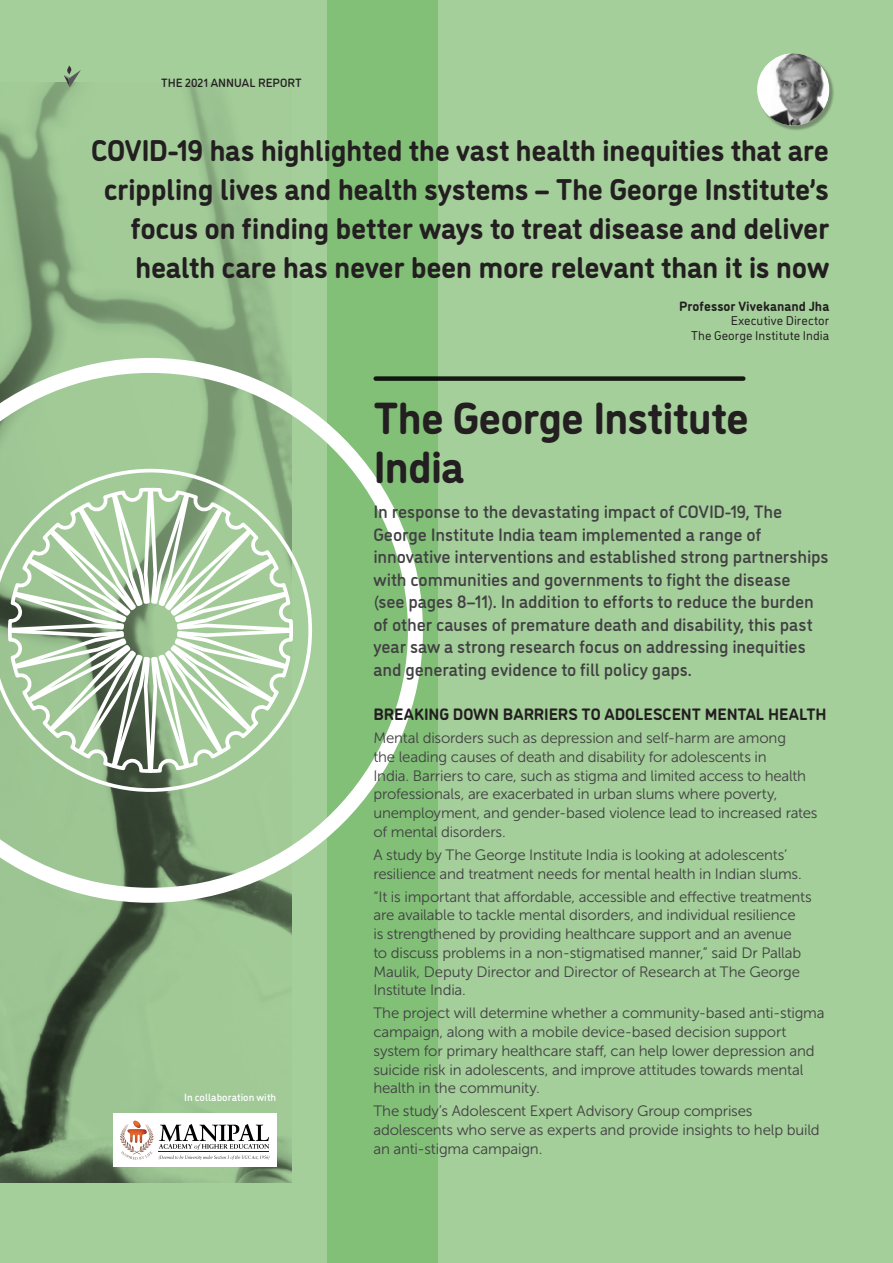
<style>
.page{position:relative;width:893px;height:1263px;background:#a4ce9a}
.page>*{position:absolute;margin:0;border:0;box-sizing:border-box;transform-origin:0 0}
.t1{font:700 45px/48.6px "DI Nosaur";letter-spacing:-.025em;color:#231f20}
.t2{font:700 30px/39px "DI Nosaur";letter-spacing:-.015em;color:#231f20;text-align:right}
.t3{font:500 18px/22.5px "DI Nosaur";letter-spacing:-.005em;color:#414042}
.t4{font:700 16.5px "DI Nosaur";letter-spacing:-.005em;color:#231f20}
.t5{font:15px/18.8px "Museo Sans 300";letter-spacing:-.01em;color:#414042}
.t6{font:700 13.5px "DI Nosaur";letter-spacing:.005em;color:#231f20}
.t7{font:12.75px/14.7px "DI Nosaur";letter-spacing:.01em;color:#231f20;text-align:right}
.t8{font:500 12px "DI Nosaur";letter-spacing:.005em;color:#231f20}
.t9{font:500 10.5px "DI Nosaur";letter-spacing:.01em;color:#fff}
</style>
<div class="page">
<img style="left:0;top:83px;width:291px;height:1099px">
<div style="left:327px;top:0;width:111px;height:1263px;background:#82c078"></div>
<div style="left:376px;top:376px;width:367px;height:5px;background:#161913"></div>
<div style="left:759px;top:55px;width:75px;height:76px;background:#231f20;opacity:.35"></div>
<img style="left:757px;top:53px;width:72px;height:72px;border-radius:36px">
<svg style="left:0;top:358px;width:423px;height:545px"></svg>
<div style="left:113px;top:1113px;width:163px;height:54px;background:#fff"></div>
<svg style="left:120px;top:1120px;width:149px;height:40px"></svg>
<svg style="left:64px;top:65px;width:17px;height:22px"></svg>
<p class="t8" style="left:161px;top:74px;width:142px">THE 2021 ANNUAL REPORT</p>
<h2 class="t2" style="left:91px;top:128px;width:740px">COVID-19 has highlighted the vast health inequities that are crippling lives and health systems – The George Institute’s focus on finding better ways to treat disease and deliver health care has never been more relevant than it is now</h2>
<p class="t6" style="left:679px;top:296px;width:151px">Professor Vivekanand Jha</p>
<p class="t7" style="left:691px;top:313px;width:140px">Executive Director<br>The George Institute India</p>
<p class="t9" style="left:184px;top:1089px;width:94px">In collaboration with</p>
<h1 class="t1" style="left:373px;top:390px;width:377px">The George Institute<br>India</h1>
<p class="t3" style="left:373px;top:499px;width:457px">In response to the devastating impact of COVID-19, The George Institute India team implemented a range of innovative interventions and established strong partnerships with communities and governments to fight the disease<br>(see pages 8–11). In addition to efforts to reduce the burden of other causes of premature death and disability, this past year saw a strong research focus on addressing inequities and generating evidence to fill policy gaps.</p>
<p class="t4" style="left:373px;top:702px;width:455px">BREAKING DOWN BARRIERS TO ADOLESCENT MENTAL HEALTH</p>
<p class="t5" style="left:373px;top:729px;width:446px">Mental disorders such as depression and self-harm are among<br>the leading causes of death and disability for adolescents in<br>India. Barriers to care, such as stigma and limited access to health professionals, are exacerbated in urban slums where poverty, unemployment, and gender-based violence lead to increased rates of mental disorders.</p>
<p class="t5" style="left:373px;top:845px;width:430px">A study by The George Institute India is looking at adolescents’ resilience and treatment needs for mental health in Indian slums.</p>
<p class="t5" style="left:373px;top:887px;width:440px">“It is important that affordable, accessible and effective treatments are available to tackle mental disorders, and individual resilience<br>is strengthened by providing healthcare support and an avenue<br>to discuss problems in a non-stigmatised manner,” said Dr Pallab Maulik, Deputy Director and Director of Research at The George Institute India.</p>
<p class="t5" style="left:373px;top:1004px;width:453px">The project will determine whether a community-based anti-stigma campaign, along with a mobile device-based decision support system for primary healthcare staff, can help lower depression and suicide risk in adolescents, and improve attitudes towards mental health in the community.</p>
<p class="t5" style="left:373px;top:1102px;width:448px">The study’s Adolescent Expert Advisory Group comprises adolescents who serve as experts and provide insights to help build an anti-stigma campaign.</p>
</div>
